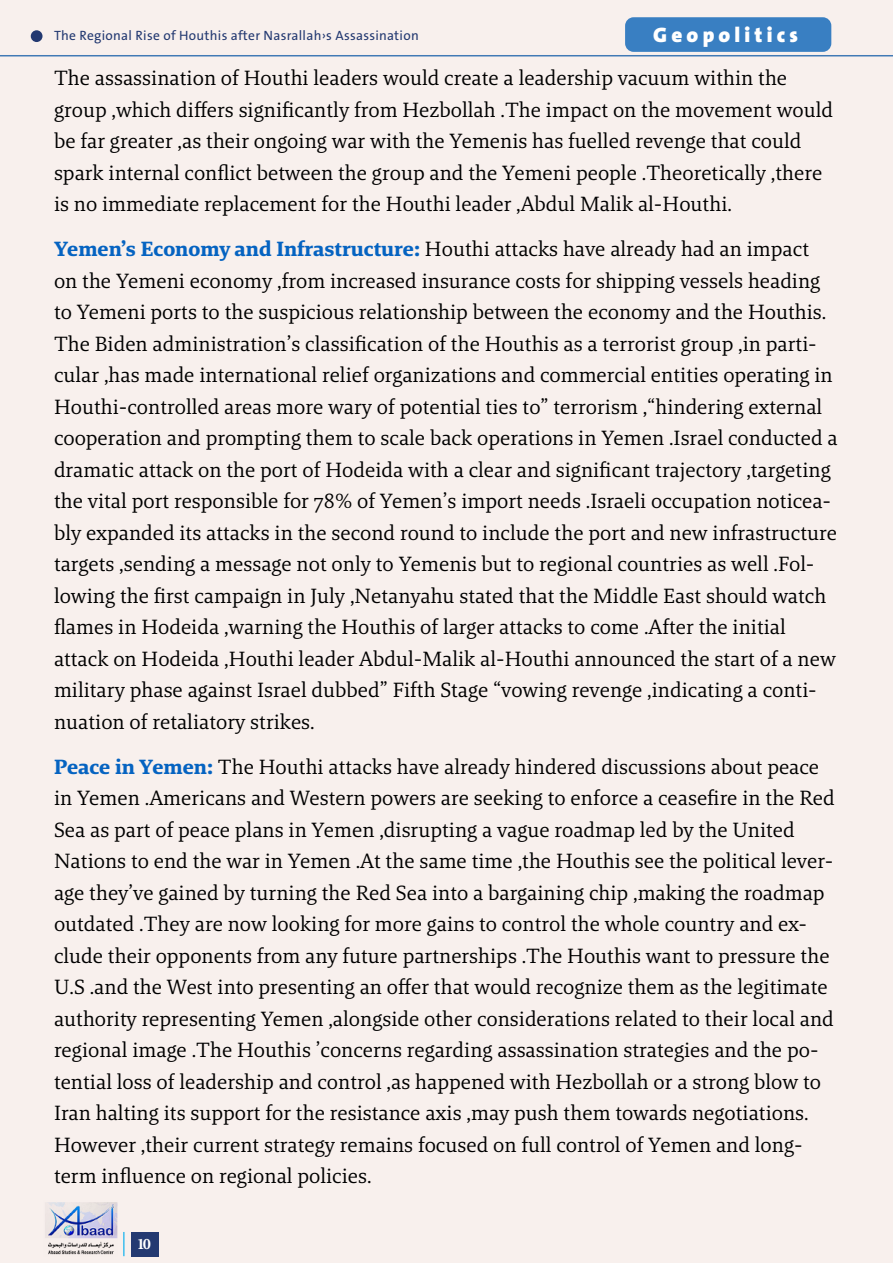
<style>
.page{position:relative;width:893px;height:1263px;background:#f8f0ed}
.page>*{position:absolute;margin:0;border:0;box-sizing:border-box;transform-origin:0 0}
.t1{font:700 22.5px "Adobe Arabic";color:#fff}
.t2{font:21px/31.5px "Brando Arabic";color:#000}
.t3{font:900 21px "The Sans Arabic";letter-spacing:.2em;color:#fff}
.t4{font:13.5px "The Sans Arabic";letter-spacing:.02em;color:#233971}
.s1{font-weight:700;color:#0563c1}
</style>
<div class="page">
<div style="left:625px;top:17px;width:206px;height:35px;background:#397fc2;border-radius:9px"></div>
<div style="left:31px;top:30px;width:12px;height:12px;background:#233971;border-radius:50%"></div>
<div style="left:131px;top:1232px;width:28px;height:24px;background:#233971"></div>
<img style="left:45px;top:1202px;width:73px;height:53px">
<svg style="left:123px;top:1232px;width:1px;height:24px"></svg>
<p class="t4" style="left:54px;top:27px;width:366px">The Regional Rise of Houthis after Nasrallah›s Assassination</p>
<p class="t3" style="left:653px;top:21px;width:146px">Geopolitics</p>
<p class="t2" style="left:54px;top:64px;width:781px">The assassination of Houthi leaders would create a leadership vacuum within the group ,which differs significantly from Hezbollah .The impact on the movement would be far greater ,as their ongoing war with the Yemenis has fuelled revenge that could spark internal conflict between the group and the Yemeni people .Theoretically ,there is no immediate replacement for the Houthi leader ,Abdul Malik al-Houthi.</p>
<p class="t2" style="left:54px;top:235px;width:785px"><span class="s1">Yemen’s Economy and Infrastructure:</span> Houthi attacks have already had an impact<br>on the Yemeni economy ,from increased insurance costs for shipping vessels heading to Yemeni ports to the suspicious relationship between the economy and the Houthis.<br>The Biden administration’s classification of the Houthis as a terrorist group ,in pparti cular ,has made international relief organizations and commercial entities operating in Houthi-controlled areas more wary of potential ties to“ terrorism ,”hindering external cooperation and prompting them to scale back operations in Yemen .Israel conducted a dramatic attack on the port of Hodeida with a clear and significant trajectory ,targeting the vital port responsible for 78% of Yemen’s import needs .Israeli occupation nnoticea bly expanded its attacks in the second round to include the port and new infrastructure targets ,sending a message not only to Yemenis but to regional countries as well .FFol lowing the first campaign in July ,Netanyahu stated that the Middle East should watch flames in Hodeida ,warning the Houthis of larger attacks to come .After the initial attack on Hodeida ,Houthi leader Abdul-Malik al-Houthi announced the start of a new military phase against Israel dubbed“ Fifth Stage ”vowing revenge ,indicating a cconti nuation of retaliatory strikes.</p>
<p class="t2" style="left:54px;top:752px;width:782px"><span class="s1">Peace in Yemen:</span> The Houthi attacks have already hindered discussions about peace in Yemen .Americans and Western powers are seeking to enforce a ceasefire in the Red Sea as part of peace plans in Yemen ,disrupting a vague roadmap led by the United Nations to end the war in Yemen .At the same time ,the Houthis see the political llever age they’ve gained by turning the Red Sea into a bargaining chip ,making the roadmap outdated .They are now looking for more gains to control the whole country and eexx clude their opponents from any future partnerships .The Houthis want to pressure the U.S .and the West into presenting an offer that would recognize them as the legitimate authority representing Yemen ,alongside other considerations related to their local and regional image .The Houthis ’concerns regarding assassination strategies and the ppoo tential loss of leadership and control ,as happened with Hezbollah or a strong blow to Iran halting its support for the resistance axis ,may push them towards negotiations.<br>However ,their current strategy remains focused on full control of Yemen and long&shy;term influence on regional policies.</p>
<p class="t1" style="left:137px;top:1228px;width:16px">10</p>
</div>
